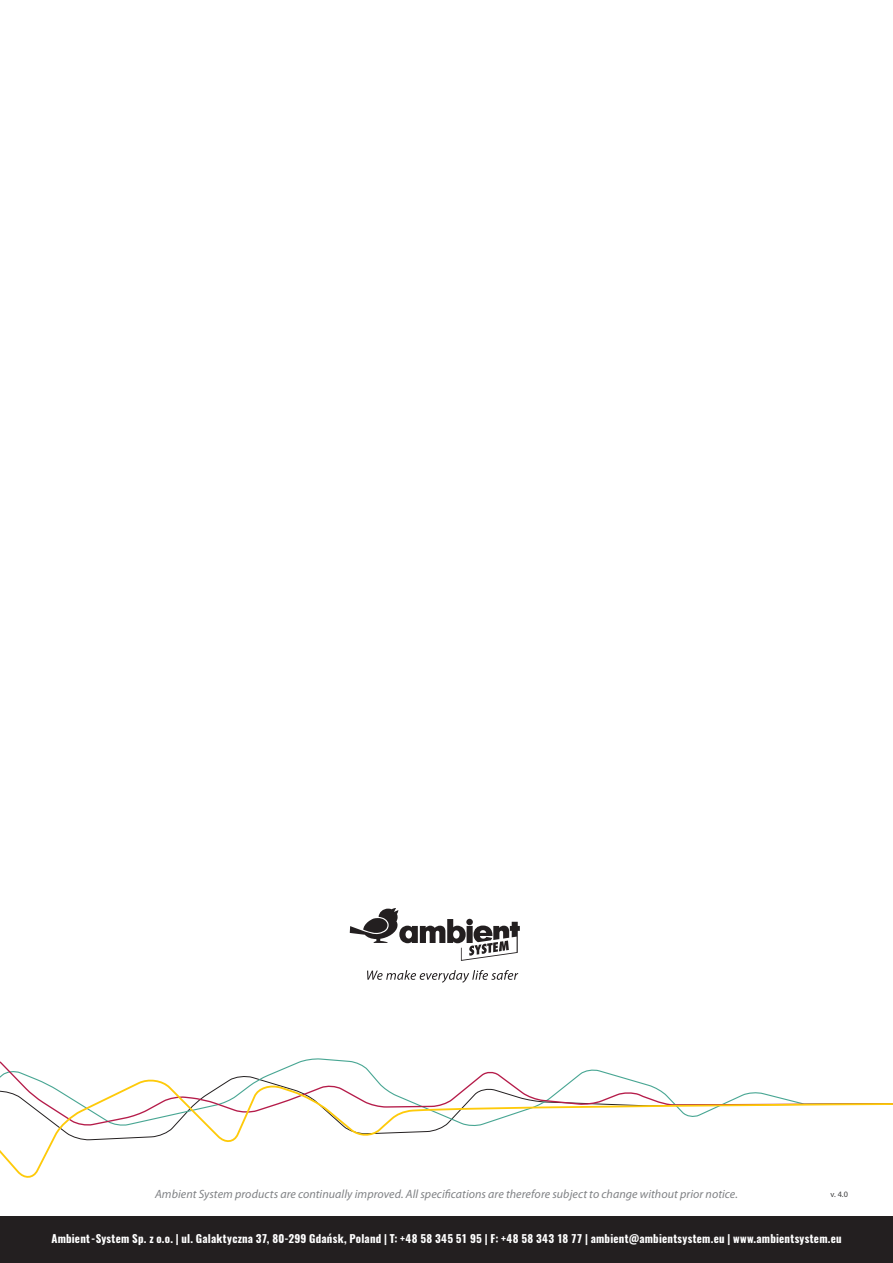
<style>
.page{position:relative;width:893px;height:1263px;background:#fff}
.page>*{position:absolute;margin:0;border:0;box-sizing:border-box;transform-origin:0 0}
.t1{font:italic 12px "Myriad Pro";letter-spacing:.005em;color:#808285}
.t2{font:700 10.95px "Oswald";letter-spacing:.02em;color:#fff}
.t3{font:8.25px "Myriad Pro";color:#3e3e3f}
</style>
<div class="page">
<div style="left:0;top:1216px;width:893px;height:47px;background:#231f20"></div>
<svg style="left:350px;top:908px;width:170px;height:53px"></svg>
<svg style="left:367px;top:970px;width:151px;height:13px"></svg>
<svg style="left:0;top:1070px;width:893px;height:108px"></svg>
<p class="t1" style="left:155px;top:1187px;width:584px">Ambient System products are continually improved. All specifications are therefore subject to change without prior notice.</p>
<p class="t3" style="left:831px;top:1189px;width:19px">v. 4.0</p>
<p class="t2" style="left:51px;top:1231px;width:792px">Ambient - System Sp. z o.o. | ul. Galaktyczna 37, 80-299 Gdańsk, Poland | T: +48 58 345 51 95 | F: +48 58 343 18 77 | ambient@ambientsystem.eu | www.ambientsystem.eu</p>
</div>
